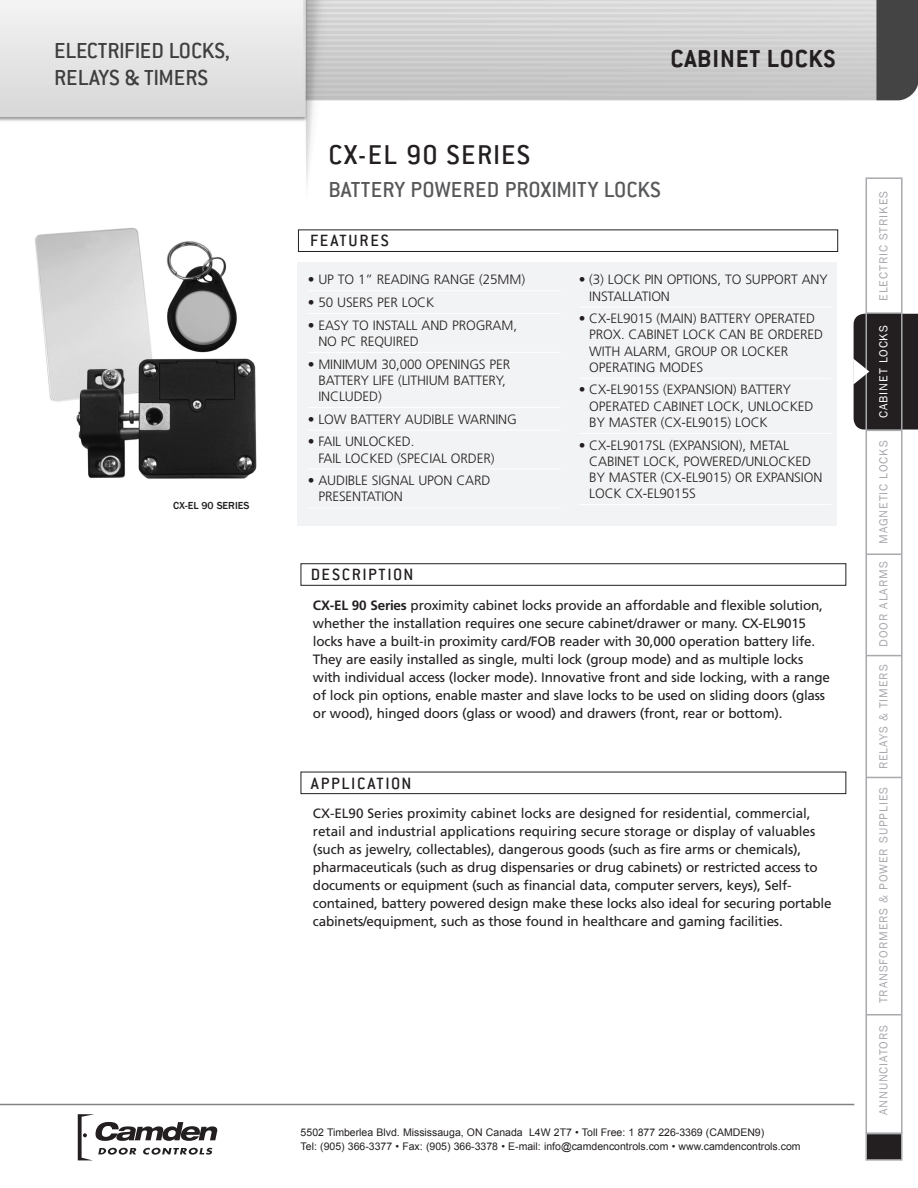
<style>
.page{position:relative;width:918px;height:1188px;background:#fff}
.page>*{position:absolute;margin:0;border:0;box-sizing:border-box;transform-origin:0 0}
.N-SS-H1{font:500 30px "Conduit ITC";letter-spacing:.05em;color:#231f20}
.N-SS-H_Top_page{font:700 27px "Conduit ITC";letter-spacing:.03em;color:#231f20}
.t1{font:500 24px/27px "Conduit ITC";letter-spacing:-.005em;color:#3e3e3f}
.N-SS-H2__80_GRAY{font:500 24px "Conduit ITC";color:#57585a}
.N-SS-H3__inside_whit{font:500 18px "Conduit ITC";letter-spacing:.09em;color:#231f20}
.N-SS-Body_Text{font:13.5px/18px "Frutiger";letter-spacing:-.015em;color:#231f20}
.N-SS-Specifiactions{font:300 13.5px/16.2px "Frutiger";letter-spacing:-.01em;color:#231f20}
.t2{font:12px "Franklin Gothic";letter-spacing:.075em;color:#a8a9ad}
.t3{font:12px "Franklin Gothic";letter-spacing:.075em;color:#fff}
.t4{font:10.5px/13.5px "Arial";color:#231f20}
.N-SS-Image_Descripti{font:500 10.5px "Franklin Gothic";color:#231f20}
.s1{font-weight:700}
</style>
<div class="page">
<img style="left:0;top:0;width:918px;height:233px">
<div style="left:866px;top:1134px;width:36px;height:26px;background:#231f20"></div>
<div style="left:865px;top:1133px;width:38px;height:28px;border:2px solid #a8a9ad"></div>
<hr style="left:867px;top:312px;width:35px;height:2px;background:#a8a9ad">
<hr style="left:867px;top:777px;width:35px;height:1px;background:#a8a9ad">
<hr style="left:867px;top:554px;width:35px;height:1px;background:#a8a9ad">
<hr style="left:867px;top:430px;width:35px;height:1px;background:#a8a9ad">
<hr style="left:867px;top:1014px;width:35px;height:2px;background:#a8a9ad">
<hr style="left:867px;top:655px;width:35px;height:1px;background:#a8a9ad">
<div style="left:866px;top:177px;width:37px;height:957px;border:2px solid #a8a9ad"></div>
<svg style="left:853px;top:314px;width:65px;height:116px;background:#322f30"></svg>
<svg style="left:78px;top:1114px;width:140px;height:46px"></svg>
<hr style="left:0;top:1104px;width:854px;height:1px;background:#808285">
<div style="left:298px;top:230px;width:540px;height:22px;border:1px solid #231f20"></div>
<div style="left:297px;top:262px;width:540px;height:264px;background:#f2f3f4"></div>
<hr style="left:308px;top:290px;width:253px;height:1px;background:#fff">
<hr style="left:308px;top:313px;width:253px;height:1px;background:#fff">
<hr style="left:308px;top:352px;width:253px;height:1px;background:#fff">
<hr style="left:308px;top:407px;width:253px;height:1px;background:#fff">
<hr style="left:308px;top:430px;width:253px;height:1px;background:#fff">
<hr style="left:308px;top:469px;width:253px;height:1px;background:#fff">
<hr style="left:308px;top:508px;width:253px;height:1px;background:#fff">
<hr style="left:579px;top:307px;width:253px;height:1px;background:#fff">
<hr style="left:579px;top:378px;width:253px;height:1px;background:#fff">
<hr style="left:579px;top:433px;width:253px;height:1px;background:#fff">
<hr style="left:579px;top:504px;width:253px;height:1px;background:#fff">
<div style="left:301px;top:563px;width:545px;height:23px;border:1px solid #231f20"></div>
<div style="left:301px;top:772px;width:545px;height:22px;border:1px solid #231f20"></div>
<img style="left:25px;top:224px;width:250px;height:255px">
<h3 class="t1" style="left:54px;top:37px;width:178px">ELECTRIFIED LOCKS,<br>RELAYS &amp; TIMERS</h3>
<p class="N-SS-Image_Descripti" style="left:173px;top:499px;width:78px">CX-EL 90 SERIES</p>
<p class="N-SS-H_Top_page" style="left:671px;top:43px;width:166px">CABINET LOCKS</p>
<p class="N-SS-H1" style="left:328px;top:137px;width:203px">CX-EL 90 SERIES</p>
<p class="N-SS-H2__80_GRAY" style="left:328px;top:176px;width:334px">BATTERY POWERED PROXIMITY LOCKS</p>
<p class="N-SS-H3__inside_whit" style="left:310px;top:231px;width:80px">FEATURES</p>
<p class="N-SS-Specifiactions" style="left:308px;top:272px;width:219px">• UP TO 1” READING RANGE (25MM)</p>
<p class="N-SS-Specifiactions" style="left:308px;top:294px;width:128px">• 50 USERS PER LOCK</p>
<p class="N-SS-Specifiactions" style="left:318px;top:317px;width:200px;text-indent:-11px">• EASY TO INSTALL AND PROGRAM,<br>NO PC REQUIRED</p>
<p class="N-SS-Specifiactions" style="left:318px;top:356px;width:193px;text-indent:-11px">• MINIMUM 30,000 OPENINGS PER<br>BATTERY LIFE (LITHIUM BATTERY,<br>INCLUDED)</p>
<p class="N-SS-Specifiactions" style="left:308px;top:411px;width:211px">• LOW BATTERY AUDIBLE WARNING</p>
<p class="N-SS-Specifiactions" style="left:318px;top:434px;width:178px;text-indent:-11px">• FAIL UNLOCKED.<br>FAIL LOCKED (SPECIAL ORDER)</p>
<p class="N-SS-Specifiactions" style="left:318px;top:472px;width:174px;text-indent:-11px">• AUDIBLE SIGNAL UPON CARD<br>PRESENTATION</p>
<p class="N-SS-H3__inside_whit" style="left:311px;top:565px;width:104px">DESCRIPTION</p>
<p class="N-SS-Specifiactions" style="left:589px;top:272px;width:240px;text-indent:-11px">• (3) LOCK PIN OPTIONS, TO SUPPORT ANY<br>INSTALLATION</p>
<p class="N-SS-Specifiactions" style="left:589px;top:310px;width:235px;text-indent:-11px">• CX-EL9015 (MAIN) BATTERY OPERATED<br>PROX. CABINET LOCK CAN BE ORDERED<br>WITH ALARM, GROUP OR LOCKER<br>OPERATING MODES</p>
<p class="N-SS-Specifiactions" style="left:589px;top:382px;width:226px;text-indent:-11px">• CX-EL9015S (EXPANSION) BATTERY<br>OPERATED CABINET LOCK, UNLOCKED<br>BY MASTER (CX-EL9015) LOCK</p>
<p class="N-SS-Specifiactions" style="left:589px;top:437px;width:235px;text-indent:-11px">• CX-EL9017SL (EXPANSION), METAL<br>CABINET LOCK, POWERED/UNLOCKED<br>BY MASTER (CX-EL9015) OR EXPANSION<br>LOCK CX-EL9015S</p>
<p class="N-SS-Body_Text" style="left:313px;top:596px;width:519px"><span class="s1">CX-EL 90 Series</span> proximity cabinet locks provide an affordable and flexible solution, whether the installation requires one secure cabinet/drawer or many. CX-EL9015 locks have a built-in proximity card/FOB reader with 30,000 operation battery life.<br>They are easily installed as single, multi lock (group mode) and as multiple locks with individual access (locker mode). Innovative front and side locking, with a range of lock pin options, enable master and slave locks to be used on sliding doors (glass or wood), hinged doors (glass or wood) and drawers (front, rear or bottom).</p>
<p class="N-SS-H3__inside_whit" style="left:311px;top:773px;width:102px">APPLICATION</p>
<p class="N-SS-Body_Text" style="left:313px;top:804px;width:520px">CX-EL90 Series proximity cabinet locks are designed for residential, commercial, retail and industrial applications requiring secure storage or display of valuables (such as jewelry, collectables), dangerous goods (such as fire arms or chemicals), pharmaceuticals (such as drug dispensaries or drug cabinets) or restricted access to documents or equipment (such as financial data, computer servers, keys), Self&shy;contained, battery powered design make these locks also ideal for securing portable cabinets/equipment, such as those found in healthcare and gaming facilities.</p>
<p class="t4" style="left:301px;top:1126px;width:501px">5502 Timberlea Blvd. Mississauga, ON Canada L4W 2T7 • Toll Free: 1 877 226-3369 (CAMDEN9)<br>Tel: (905) 366-3377 • Fax: (905) 366-3378 • E-mail: info@camdencontrols.com • www.camdencontrols.com</p>
<p class="t2" style="left:876px;top:301px;width:111px;rotate:-90deg">ELECTRIC STRIKES</p>
<p class="t3" style="left:876px;top:418px;width:94px;rotate:-90deg">CABINET LOCKS</p>
<p class="t2" style="left:876px;top:544px;width:105px;rotate:-90deg">MAGNETIC LOCKS</p>
<p class="t2" style="left:876px;top:647px;width:87px;rotate:-90deg">DOOR ALARMS</p>
<p class="t2" style="left:876px;top:769px;width:106px;rotate:-90deg">RELAYS &amp; TIMERS</p>
<p class="t2" style="left:876px;top:1003px;width:218px;rotate:-90deg">TRANSFORMERS &amp; POWER SUPPLIES</p>
<p class="t2" style="left:876px;top:1115px;width:92px;rotate:-90deg">ANNUNCIATORS</p>
</div>
